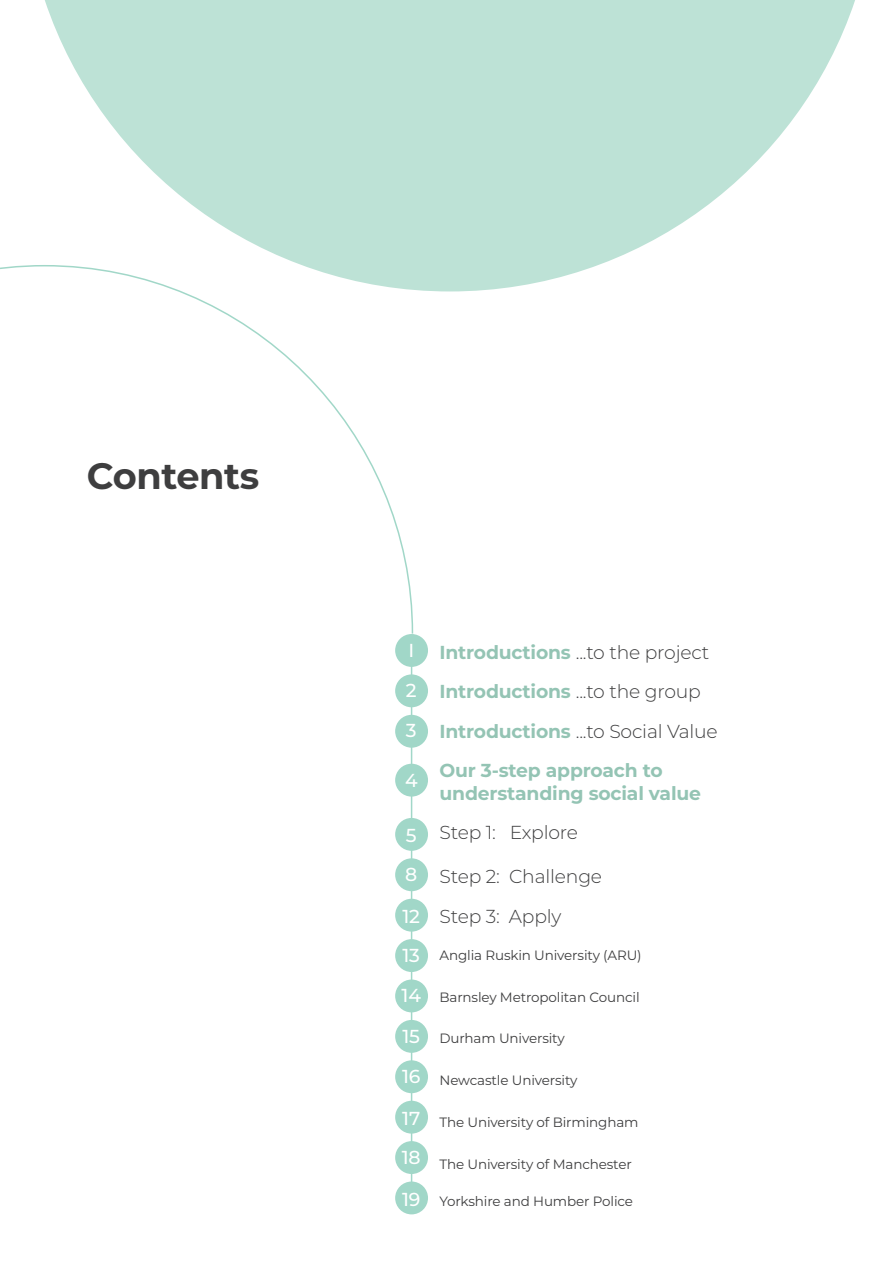
<style>
.page{position:relative;width:893px;height:1263px;background:#fff}
.page>*{position:absolute;margin:0;border:0;box-sizing:border-box;transform-origin:0 0}
.grey_header_1{font:700 36.75px "Montserrat";letter-spacing:-.01em;color:#3e3e3f}
.t1{font:300 18.75px "Montserrat";letter-spacing:-.01em;color:#3e3e3f}
.green_header{font:700 18.75px/22.5px "Montserrat";letter-spacing:-.01em;color:#94c4b4}
.t2{font:500 18.75px "Montserrat";letter-spacing:-.01em;color:#fff}
.t3{font:13.5px "Montserrat";letter-spacing:-.01em;color:#3e3e3f}
.s1{font-weight:700;color:#94c4b4}
.s2{font-weight:300;color:#3e3e3f}
</style>
<div class="page">
<hr style="left:411px;top:638px;width:1px;height:562px;background:#a1d7c8">
<svg style="left:0;top:265px;width:414px;height:370px"></svg>
<svg style="left:45px;top:0;width:810px;height:291px;fill:#bde2d6"></svg>
<div style="left:395px;top:634px;width:33px;height:33px;background:#a1d7c8;border-radius:50%"></div>
<div style="left:395px;top:674px;width:33px;height:33px;background:#a1d7c8;border-radius:50%"></div>
<div style="left:395px;top:715px;width:33px;height:33px;background:#a1d7c8;border-radius:50%"></div>
<div style="left:395px;top:764px;width:33px;height:32px;background:#a1d7c8;border-radius:50%"></div>
<div style="left:395px;top:818px;width:33px;height:33px;background:#a1d7c8;border-radius:50%"></div>
<div style="left:395px;top:858px;width:33px;height:33px;background:#a1d7c8;border-radius:50%"></div>
<div style="left:395px;top:899px;width:33px;height:32px;background:#a1d7c8;border-radius:50%"></div>
<div style="left:395px;top:939px;width:33px;height:33px;background:#a1d7c8;border-radius:50%"></div>
<div style="left:395px;top:979px;width:33px;height:33px;background:#a1d7c8;border-radius:50%"></div>
<div style="left:395px;top:1020px;width:33px;height:33px;background:#a1d7c8;border-radius:50%"></div>
<div style="left:395px;top:1060px;width:33px;height:33px;background:#a1d7c8;border-radius:50%"></div>
<div style="left:395px;top:1101px;width:33px;height:32px;background:#a1d7c8;border-radius:50%"></div>
<div style="left:395px;top:1141px;width:33px;height:33px;background:#a1d7c8;border-radius:50%"></div>
<div style="left:395px;top:1181px;width:33px;height:33px;background:#a1d7c8;border-radius:50%"></div>
<p class="grey_header_1" style="left:87px;top:449px;width:174px">Contents</p>
<p class="t2" style="left:408px;top:638px;width:7px">I</p>
<p class="t2" style="left:406px;top:677px;width:12px">2</p>
<p class="t2" style="left:406px;top:717px;width:12px">3</p>
<p class="t2" style="left:405px;top:767px;width:14px">4</p>
<p class="t2" style="left:406px;top:822px;width:12px">5</p>
<p class="t2" style="left:405px;top:861px;width:14px">8</p>
<p class="t2" style="left:403px;top:903px;width:19px">12</p>
<p class="t2" style="left:403px;top:942px;width:19px">13</p>
<p class="t2" style="left:402px;top:982px;width:21px">14</p>
<p class="t2" style="left:403px;top:1024px;width:19px">15</p>
<p class="t2" style="left:402px;top:1063px;width:20px">16</p>
<p class="t2" style="left:402px;top:1105px;width:19px">17</p>
<p class="t2" style="left:402px;top:1144px;width:20px">18</p>
<p class="t2" style="left:402px;top:1186px;width:20px">19</p>
<p class="t1" style="left:439px;top:639px;width:271px"><span class="s1">Introductions</span> ...to the project</p>
<p class="green_header" style="left:439px;top:679px;width:263px">Introductions <span class="s2">...to the group</span></p>
<p class="t1" style="left:439px;top:718px;width:280px"><span class="s1">Introductions</span> ...to Social Value</p>
<p class="green_header" style="left:439px;top:758px;width:263px">Our 3-step approach to understanding social value</p>
<p class="t1" style="left:439px;top:820px;width:140px">Step 1: Explore</p>
<p class="t1" style="left:439px;top:864px;width:164px">Step 2: Challenge</p>
<p class="t1" style="left:439px;top:903px;width:124px">Step 3: Apply</p>
<p class="t3" style="left:439px;top:946px;width:204px">Anglia Ruskin University (ARU)</p>
<p class="t3" style="left:439px;top:988px;width:202px">Barnsley Metropolitan Council</p>
<p class="t3" style="left:439px;top:1029px;width:127px">Durham University</p>
<p class="t3" style="left:439px;top:1071px;width:140px">Newcastle University</p>
<p class="t3" style="left:439px;top:1113px;width:200px">The University of Birmingham</p>
<p class="t3" style="left:439px;top:1154px;width:194px">The University of Manchester</p>
<p class="t3" style="left:439px;top:1192px;width:195px">Yorkshire and Humber Police</p>
</div>
